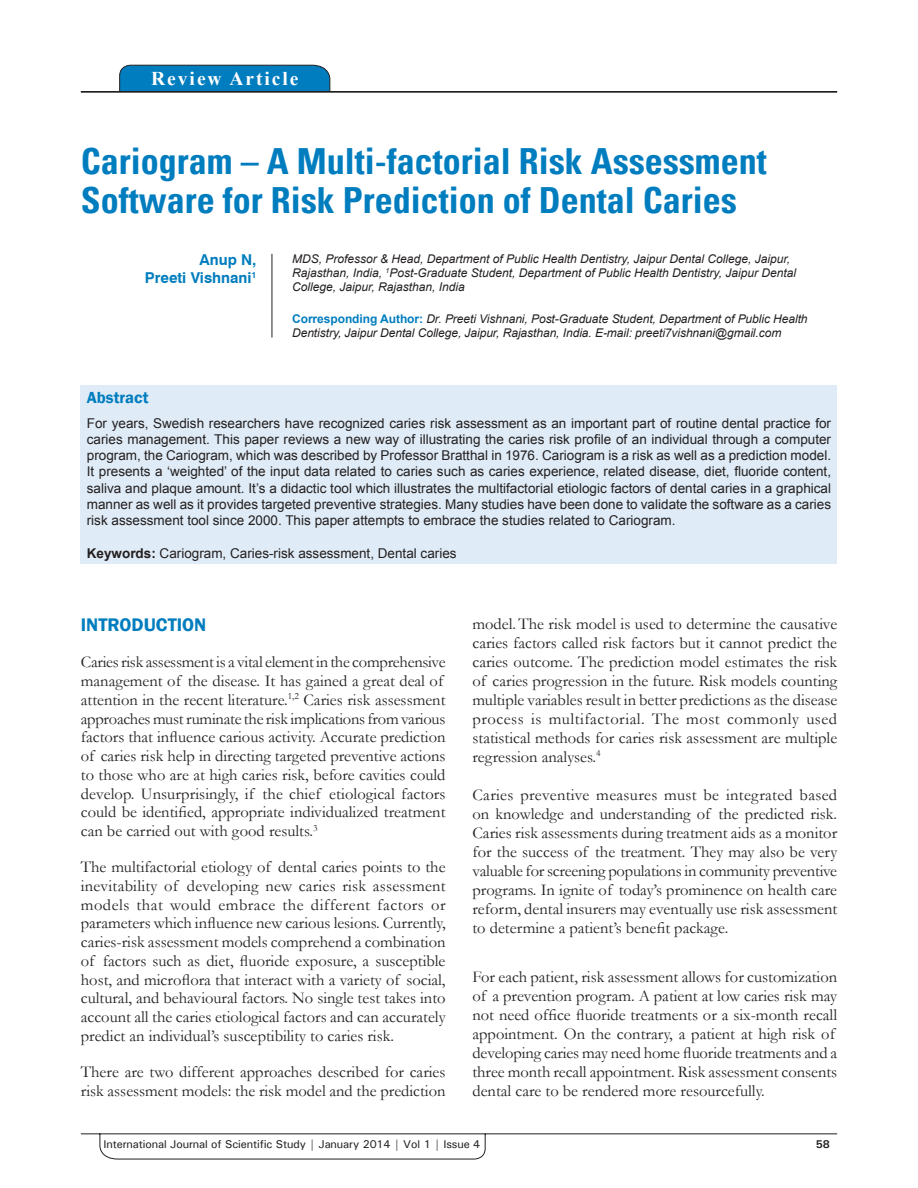
<style>
.page{position:relative;width:918px;height:1188px;background:#fff}
.page>*{position:absolute;margin:0;border:0;box-sizing:border-box;transform-origin:0 0}
.t1{font:700 condensed 36px/39px "Univers";color:#007dbe}
.t2{font:700 19.5px "Times New Roman";letter-spacing:.1em;color:#fff}
.t3{font:600 18.75px "Franklin Gothic";color:#007dbe}
.t4{font:16.5px/19px "Garamond";color:#231f20;text-align:justify}
.t5{font:600 16.5px "Franklin Gothic";color:#007dbe}
.t6{font:700 15px/18px "Swiss 721 BT";color:#007dbe;text-align:right}
.t7{font:13.5px/16.2px "Arial";color:#231f20;text-align:justify}
.t8{font:italic 12px/14.4px "Arial";color:#231f20}
.t9{font:500 11.25px "Univers";letter-spacing:-.01em;color:#231f20}
.t10{font:700 11.25px "Univers";color:#231f20}
.s1{font-weight:700;font-style:normal;color:#007dbe}
.s2{font-weight:700}
</style>
<div class="page">
<svg style="left:81px;top:1133px;width:757px;height:26px"></svg>
<hr style="left:272px;top:254px;width:1px;height:83px;background:#231f20">
<div style="left:119px;top:65px;width:211px;height:26px;background:#007dbe"></div>
<hr style="left:81px;top:91px;width:756px;height:1px;background:#231f20">
<div style="left:81px;top:386px;width:756px;height:178px;background:#dfebf6"></div>
<p class="t2" style="left:151px;top:67px;width:149px">Review Article</p>
<h1 class="t1" style="left:81px;top:141px;width:687px">Cariogram – A Multi-factorial Risk Assessment<br>Software for Risk Prediction of Dental Caries</h1>
<p class="t6" style="left:145px;top:251px;width:113px">Anup N,<br>Preeti Vishnani<sup>1</sup></p>
<p class="t8" style="left:292px;top:251px;width:505px">MDS, Professor &amp; Head, Department of Public Health Dentistry, Jaipur Dental College, Jaipur,<br>Rajasthan, India, <sup>1</sup>Post-Graduate Student, Department of Public Health Dentistry, Jaipur Dental<br>College, Jaipur, Rajasthan, India</p>
<p class="t8" style="left:292px;top:312px;width:517px"><span class="s1">Corresponding Author:</span> Dr. Preeti Vishnani, Post-Graduate Student, Department of Public Health<br>Dentistry, Jaipur Dental College, Jaipur, Rajasthan, India. E-mail: preeti7vishnani@gmail.com</p>
<p class="t5" style="left:87px;top:388px;width:63px">Abstract</p>
<p class="t7" style="left:87px;top:415px;width:746px">For years, Swedish researchers have recognized caries risk assessment as an important part of routine dental practice for caries management. This paper reviews a new way of illustrating the caries risk profile of an individual through a computer program, the Cariogram, which was described by Professor Bratthal in 1976. Cariogram is a risk as well as a prediction model.<br>It presents a ‘weighted’ of the input data related to caries such as caries experience, related disease, diet, fluoride content, saliva and plaque amount. It’s a didactic tool which illustrates the multifactorial etiologic factors of dental caries in a graphical manner as well as it provides targeted preventive strategies. Many studies have been done to validate the software as a caries risk assessment tool since 2000. This paper attempts to embrace the studies related to Cariogram.</p>
<p class="t7" style="left:87px;top:545px;width:371px"><span class="s2">Keywords:</span> Cariogram, Caries-risk assessment, Dental caries</p>
<p class="t3" style="left:81px;top:614px;width:127px">INTRODUCTION</p>
<p class="t4" style="left:81px;top:653px;width:366px;text-align:left">Caries risk assessment is a vital element in the comprehensive management of the disease. It has gained a great deal of attention in the recent literature.<sup>1,2</sup> Caries risk assessment approaches must ruminate the risk implications from various factors that influence carious activity. Accurate prediction of caries risk help in directing targeted preventive actions to those who are at high caries risk, before cavities could develop. Unsurprisingly, if the chief etiological factors could be identified, appropriate individualized treatment can be carried out with good results.<sup>3</sup></p>
<p class="t4" style="left:81px;top:858px;width:366px">The multifactorial etiology of dental caries points to the inevitability of developing new caries risk assessment models that would embrace the different factors or parameters which influence new carious lesions. Currently, caries-risk assessment models comprehend a combina tion of factors such as diet, fluoride exposure, a susceptible host, and microflora that interact with a variety of social, cultural, and behavioural factors. No single test takes into account all the caries etiological factors and can accurately predict an individual’s susceptibility to caries risk.</p>
<p class="t4" style="left:81px;top:1063px;width:366px">There are two different approaches described for caries risk assessment models: the risk model and the prediction</p>
<p class="t4" style="left:472px;top:615px;width:366px">model.The risk model is used to deter mine the causative caries factors called risk factors but it cannot predict the caries outcome. The pre diction model estimates the risk of car ies progression in the future. Risk models counting multiple variables result in better predictions as the disease process is multifactorial. The most commonly used statis tical methods for caries risk assessment are multiple regression analyses.<sup>4</sup></p>
<p class="t4" style="left:473px;top:786px;width:366px">Caries preventive measures must be integrated based on knowledge and understanding of the predicted risk.<br>Caries risk assessments during treatment aids as a monitor for the success of the treatment. They may also be very valuable for screening populations in community preventive programs. In ignite of today’s prominence on health care reform, dental insurers may eventually use risk assessment to determine a patient’s benefit package.</p>
<p class="t4" style="left:473px;top:968px;width:366px;text-align:left">For each patient, risk assessment allows for customization of a prevention program. A patient at low caries risk may not need office fluoride treatments or a six-month recall appointment. On the contrary, a patient at high risk of developing caries may need home fluoride treatments and a three month recall appointment. Risk assessment consents dental care to be rendered more resourcefully.</p>
<p class="t9" style="left:104px;top:1137px;width:378px">International Journal of Scientific Study | January 2014 | Vol 1 | Issue 4</p>
<p class="t10" style="left:816px;top:1137px;width:16px">58</p>
</div>
